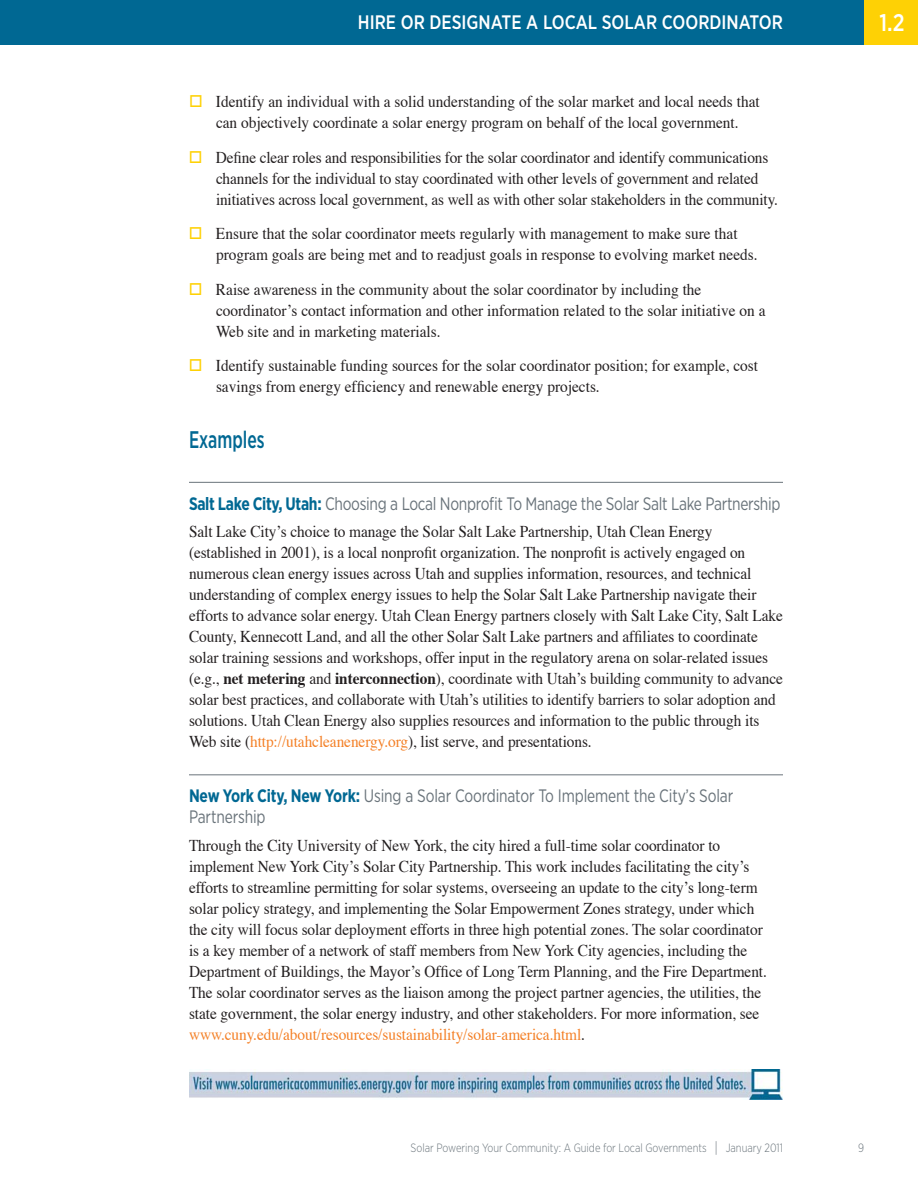
<style>
.page{position:relative;width:918px;height:1188px;background:#fff}
.page>*{position:absolute;margin:0;border:0;box-sizing:border-box;transform-origin:0 0}
.t1{font:500 24px "Gotham Narrow";color:#006893;scale:.75 1}
.t2{font:500 24px "Gotham Narrow";color:#fff;scale:.92 1}
.t3{font:500 19.5px "Gotham Narrow";color:#fff;scale:.92 1}
.t4{font:18px/21px "Gotham Narrow";letter-spacing:-.02em;color:#6a747b;scale:.88 1}
.t5{font:16.5px/21px "Times";letter-spacing:-.005em;color:#231f20;scale:.93 1}
.t6{font:300 12px "Gotham Narrow";color:#6a747b;scale:.9 1}
.s1{color:#fed105}
.s2{font-weight:700;color:#006893}
.s3{font-weight:700}
.s4{color:#f48026}
.s5{font-size:15px}
</style>
<div class="page">
<div style="left:0;top:0;width:864px;height:45px;background:#006893"></div>
<div style="left:864px;top:0;width:54px;height:45px;background:#fed105"></div>
<hr style="left:189px;top:482px;width:594px;height:1px;background:#6a747b">
<hr style="left:189px;top:775px;width:594px;height:1px;background:#6a747b">
<img style="left:189px;top:1069px;width:594px;height:31px">
<p class="t3" style="left:358px;top:10px;width:463px">HIRE OR DESIGNATE A LOCAL SOLAR COORDINATOR</p>
<h1 class="t2" style="left:879px;top:8px;width:29px">1.2</h1>
<p class="t5" style="left:189px;top:90px;width:615px;text-align:center"><span class="s1">□</span> Identify an individual with a solid understanding of the solar market and local needs that can objectively coordinate a solar energy program on behalf of the local government.</p>
<p class="t5" style="left:216px;top:145px;width:606px;text-indent:-27px"><span class="s1">□</span> Define clear roles and responsibilities for the solar coordinator and identify communications channels for the individual to stay coordinated with other levels of government and related initiatives across local government, as well as with other solar stakeholders in the community.</p>
<p class="t5" style="left:216px;top:222px;width:584px;text-indent:-27px"><span class="s1">□</span> Ensure that the solar coordinator meets regularly with management to make sure that program goals are being met and to readjust goals in response to evolving market needs.</p>
<p class="t5" style="left:216px;top:277px;width:592px;text-indent:-27px"><span class="s1">□</span> Raise awareness in the community about the solar coordinator by including the coordinator’s contact information and other information related to the solar initiative on a<br>Web site and in marketing materials.</p>
<p class="t5" style="left:216px;top:354px;width:584px;text-indent:-27px"><span class="s1">□</span> Identify sustainable funding sources for the solar coordinator position; for example, cost savings from energy efficiency and renewable energy projects.</p>
<h1 class="t1" style="left:189px;top:424px;width:102px">Examples</h1>
<p class="t4" style="left:189px;top:492px;width:674px"><span class="s2">Salt Lake City, Utah:</span> Choosing a Local Nonprofit To Manage the Solar Salt Lake Partnership</p>
<p class="t5" style="left:189px;top:520px;width:640px">Salt Lake City’s choice to manage the Solar Salt Lake Partnership, Utah Clean Energy (established in 2001), is a local nonprofit organization. The nonprofit is actively engaged on numerous clean energy issues across Utah and supplies information, resources, and technical understanding of complex energy issues to help the Solar Salt Lake Partnership navigate their efforts to advance solar energy. Utah Clean Energy partners closely with Salt Lake City, Salt Lake County, Kennecott Land, and all the other Solar Salt Lake partners and affiliates to coordinate solar training sessions and workshops, offer input in the regulatory arena on solar-related issues (e.g., <span class="s3">net metering</span> and <span class="s3">interconnection</span>), coordinate with Utah’s building community to advance solar best practices, and collaborate with Utah’s utilities to identify barriers to solar adoption and solutions. Utah Clean Energy also supplies resources and information to the public through its Web site (<span class="s4">http://utahcleanenergy.org</span>), list serve, and presentations.</p>
<p class="t4" style="left:189px;top:785px;width:620px"><span class="s2">New York City, New York:</span> Using a Solar Coordinator To Implement the City’s Solar<br>Partnership</p>
<p class="t5" style="left:189px;top:833px;width:623px">Through the City University of New York, the city hired a full-time solar coordinator to implement New York City’s Solar City Partnership. This work includes facilitating the city’s efforts to streamline permitting for solar systems, overseeing an update to the city’s long-term solar policy strategy, and implementing the Solar Empowerment Zones strategy, under which the city will focus solar deployment efforts in three high potential zones. The solar coordinator is a key member of a network of staff members from New York City agencies, including the Department of Buildings, the Mayor’s Office of Long Term Planning, and the Fire Department.<br>The solar coordinator serves as the liaison among the project partner agencies, the utilities, the state government, the solar energy industry, and other stakeholders. For more information, see <span class="s4">www.cuny.edu/about/resources/sustainability/solar-america.html</span>.</p>
<p class="t6" style="left:411px;top:1140px;width:415px">Solar Powering Your Community: A Guide for Local Governments <span class="s5">|</span> January 2011</p>
<p class="t6" style="left:858px;top:1140px;width:8px">9</p>
</div>
